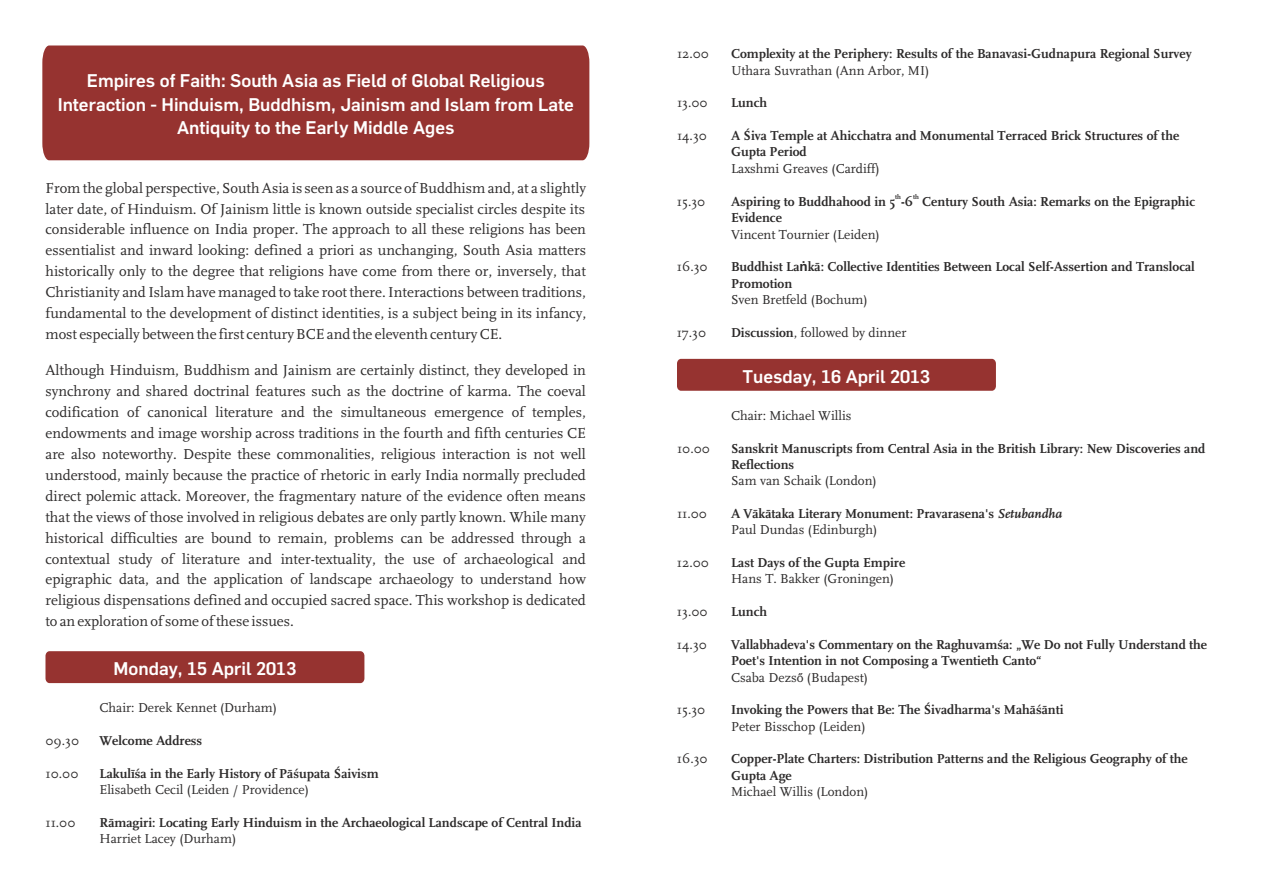
<style>
.page{position:relative;width:1263px;height:893px;background:#fff}
.page>*{position:absolute;margin:0;border:0;box-sizing:border-box;transform-origin:0 0}
.t1{font:700 18px/23.2px "Rub Flama";color:#fff;text-align:center}
.t2{font:15px/20.9px "RUB Scala MZ";color:#2b2929;text-align:justify}
.t3{font:700 13.5px/16.4px "RUB Scala MZ";color:#2b2929}
.t4{font:13.5px "RUB Scala MZ";color:#2b2929}
.t5{font:700 6.75px "RUB Scala MZ";color:#2b2929}
.s1{font-family:"Arial"}
.s2{font-weight:700}
.s3{font-style:italic}
</style>
<div class="page">
<div style="left:42px;top:45px;width:547px;height:115px;background:#963330"></div>
<div style="left:45px;top:651px;width:319px;height:32px;background:#963330;border-radius:4px"></div>
<div style="left:677px;top:359px;width:319px;height:32px;background:#963330;border-radius:4px"></div>
<p class="t1" style="left:58px;top:69px;width:518px">Empires of Faith: South Asia as Field of Global Religious<br>Interaction - Hinduism, Buddhism, Jainism and Islam from Late<br>Antiquity to the Early Middle Ages</p>
<p class="t2" style="left:45px;top:178px;width:542px">From the global perspective, South Asia is seen as a source of Buddhism and, at a slightly later date, of Hinduism. Of Jainism little is known outside specialist circles despite its considerable influence on India proper. The approach to all these religions has been essentialist and inward looking: defined a priori as unchanging, South Asia matters historically only to the degree that religions have come from there or, inversely, that Christianity and Islam have managed to take root there. Interactions between traditions, fundamental to the development of distinct identities, is a subject being in its infancy, most especially between the first century BCE and the eleventh century CE.</p>
<p class="t2" style="left:45px;top:361px;width:542px">Although Hinduism, Buddhism and Jainism are certainly distinct, they developed in synchrony and shared doctrinal features such as the doctrine of karma. The coeval codification of canonical literature and the simultaneous emergence of temples, endowments and image worship across traditions in the fourth and fifth centuries CE are also noteworthy. Despite these commonalities, religious interaction is not well understood, mainly because the practice of rhetoric in early India normally precluded direct polemic attack. Moreover, the fragmentary nature of the evidence often means that the views of those involved in religious debates are only partly known. While many historical difficulties are bound to remain, problems can be addressed through a contextual study of literature and inter-textuality, the use of archaeological and epigraphic data, and the application of landscape archaeology to understand how religious dispensations defined and occupied sacred space. This workshop is dedicated to an exploration of some of these issues.</p>
<p class="t1" style="left:113px;top:657px;width:184px">Monday, 15 April 2013</p>
<p class="t4" style="left:99px;top:702px;width:179px">Chair: Derek Kennet (Durham)</p>
<p class="t4" style="left:45px;top:735px;width:35px">09.30</p>
<p class="t3" style="left:99px;top:733px;width:104px">Welcome Address</p>
<p class="t4" style="left:45px;top:767px;width:35px">10.00</p>
<p class="t3" style="left:99px;top:766px;width:281px">Lakulīśa in the Early History of Pāśupata Śaivism</p>
<p class="t4" style="left:99px;top:784px;width:211px">Elisabeth Cecil (Leiden / Providence)</p>
<p class="t4" style="left:45px;top:816px;width:32px">11.00</p>
<p class="t3" style="left:99px;top:815px;width:483px">Rāmagiri: Locating Early Hinduism in the Archaeological Landscape of Central India</p>
<p class="t4" style="left:99px;top:833px;width:138px">Harriet Lacey (Durham)</p>
<p class="t4" style="left:677px;top:48px;width:34px">12.00</p>
<p class="t3" style="left:731px;top:47px;width:462px">Complexity at the Periphery: Results of the Banavasi-Gudnapura Regional Survey</p>
<p class="t4" style="left:731px;top:64px;width:200px">Uthara Suvrathan (Ann Arbor, MI)</p>
<p class="t4" style="left:677px;top:97px;width:32px">13.00</p>
<p class="t3" style="left:731px;top:96px;width:38px">Lunch</p>
<p class="t4" style="left:677px;top:130px;width:31px">14.30</p>
<p class="t3" style="left:731px;top:128px;width:450px">A Śiva Temple at Ahicchatra and Monumental Terraced Brick Structures of the<br>Gupta Period</p>
<p class="t4" style="left:731px;top:163px;width:150px">Laxshmi Greaves (Cardiff)</p>
<p class="t5" style="left:895px;top:194px;width:7px">th</p>
<p class="t5" style="left:913px;top:194px;width:7px">th</p>
<p class="t4" style="left:677px;top:196px;width:30px">15.30</p>
<p class="t3" style="left:731px;top:194px;width:466px">Aspiring to Buddhahood in 5 -6 Century South Asia: Remarks on the Epigraphic<br>Evidence</p>
<p class="t4" style="left:731px;top:228px;width:150px">Vincent Tournier (Leiden)</p>
<p class="t4" style="left:677px;top:261px;width:32px">16.30</p>
<p class="t3" style="left:731px;top:260px;width:465px">Buddhist La<span class="s1">ṅ</span>kā: Collective Identities Between Local Self-Assertion and Translocal<br>Promotion</p>
<p class="t4" style="left:731px;top:294px;width:138px">Sven Bretfeld (Bochum)</p>
<p class="t4" style="left:677px;top:327px;width:31px">17.30</p>
<p class="t4" style="left:731px;top:327px;width:177px"><span class="s2">Discussion</span>, followed by dinner</p>
<p class="t1" style="left:742px;top:365px;width:189px">Tuesday, 16 April 2013</p>
<p class="t4" style="left:731px;top:410px;width:122px">Chair: Michael Willis</p>
<p class="t4" style="left:677px;top:442px;width:35px">10.00</p>
<p class="t3" style="left:731px;top:441px;width:476px">Sanskrit Manuscripts from Central Asia in the British Library: New Discoveries and<br>Reflections</p>
<p class="t4" style="left:731px;top:475px;width:147px">Sam van Schaik (London)</p>
<p class="t4" style="left:731px;top:524px;width:148px">Paul Dundas (Edinburgh)</p>
<p class="t4" style="left:731px;top:573px;width:165px">Hans T. Bakker (Groningen)</p>
<p class="t4" style="left:677px;top:508px;width:32px">11.00</p>
<p class="t3" style="left:731px;top:506px;width:333px">A Vākātaka Literary Monument: Pravarasena's <span class="s3">Setubandha</span></p>
<p class="t4" style="left:677px;top:557px;width:34px">12.00</p>
<p class="t3" style="left:731px;top:555px;width:176px">Last Days of the Gupta Empire</p>
<p class="t4" style="left:677px;top:606px;width:32px">13.00</p>
<p class="t3" style="left:731px;top:604px;width:38px">Lunch</p>
<p class="t4" style="left:677px;top:639px;width:31px">14.30</p>
<p class="t3" style="left:731px;top:637px;width:478px">Vallabhadeva's Commentary on the Raghuvamśa: „We Do not Fully Understand the<br>Poet's Intention in not Composing a Twentieth Canto“</p>
<p class="t4" style="left:677px;top:704px;width:30px">15.30</p>
<p class="t3" style="left:731px;top:703px;width:334px">Invoking the Powers that Be: The Śivadharma's Mahāśānti</p>
<p class="t4" style="left:731px;top:720px;width:136px">Peter Bisschop (Leiden)</p>
<p class="t4" style="left:677px;top:753px;width:32px">16.30</p>
<p class="t3" style="left:731px;top:752px;width:458px">Copper-Plate Charters: Distribution Patterns and the Religious Geography of the<br>Gupta Age</p>
<p class="t4" style="left:731px;top:786px;width:139px">Michael Willis (London)</p>
<p class="t4" style="left:731px;top:671px;width:139px">Csaba Dezső (Budapest)</p>
</div>
